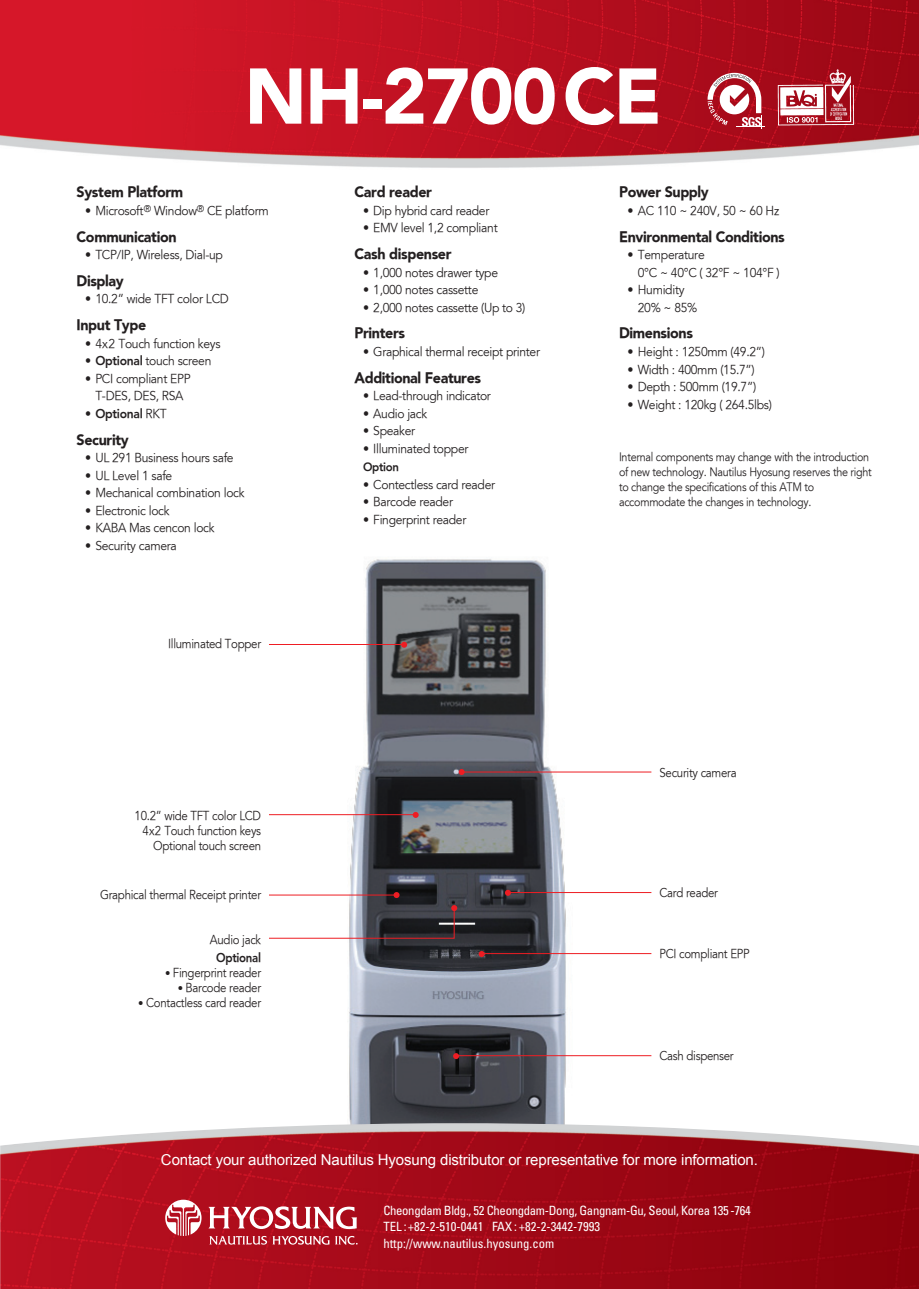
<style>
.page{position:relative;width:919px;height:1289px;background:#fff}
.page>*{position:absolute;margin:0;border:0;box-sizing:border-box;transform-origin:0 0}
.t1{font:900 78px "Avenir";letter-spacing:-.025em;color:#fff}
.t2{font:900 15px "Avenir";letter-spacing:-.025em;color:#231f20;scale:.95 1}
.t3{font:15px "Arial";letter-spacing:-.01em;color:#fff}
.t4{font:12.75px "Avenir";letter-spacing:-.025em;color:#231f20;scale:.95 1}
.t5{font:12.75px "Avenir";letter-spacing:-.025em;color:#231f20;scale:.9 1}
.t6{font:condensed 12.75px "Univers";color:#fff}
.t7{font:condensed 12.75px "Univers";letter-spacing:-.025em;color:#fff}
.t8{font:800 12.75px "Avenir";letter-spacing:-.025em;color:#231f20;scale:.95 1}
.t9{font:800 12.75px "Avenir";letter-spacing:-.025em;color:#231f20;scale:.9 1}
.t10{font:12px "Avenir";letter-spacing:-.025em;color:#231f20;scale:.9 1}
.t11{font:800 12px "Avenir";letter-spacing:-.025em;color:#231f20;scale:.95 1}
.s1{font-weight:800}
.s2{font-weight:400}
.s3{font-size:11.25px}
</style>
<div class="page">
<img style="left:315px;top:559px;width:285px;height:564px">
<img style="left:0;top:1123px;width:918px;height:165px">
<img style="left:0;top:0;width:918px;height:168px">
<hr style="left:269px;top:894px;width:127px;height:1px;background:#ee1d23">
<svg style="left:393px;top:892px;width:6px;height:6px"></svg>
<svg style="left:269px;top:905px;width:188px;height:34px"></svg>
<hr style="left:508px;top:892px;width:143px;height:1px;background:#ee1d23">
<svg style="left:505px;top:889px;width:6px;height:6px"></svg>
<hr style="left:483px;top:953px;width:168px;height:1px;background:#ee1d23">
<svg style="left:478px;top:951px;width:6px;height:6px"></svg>
<hr style="left:457px;top:1055px;width:194px;height:1px;background:#ee1d23">
<svg style="left:453px;top:1053px;width:6px;height:6px"></svg>
<svg style="left:209px;top:1235px;width:120px;height:9px"></svg>
<svg style="left:335px;top:1235px;width:22px;height:9px"></svg>
<svg style="left:209px;top:1206px;width:148px;height:23px"></svg>
<svg style="left:165px;top:1199px;width:36px;height:36px"></svg>
<svg style="left:401px;top:641px;width:6px;height:6px"></svg>
<hr style="left:269px;top:644px;width:136px;height:1px;background:#ee1d23">
<hr style="left:269px;top:814px;width:147px;height:1px;background:#ee1d23">
<svg style="left:412px;top:812px;width:6px;height:6px"></svg>
<hr style="left:463px;top:771px;width:188px;height:1px;background:#ee1d23">
<svg style="left:458px;top:769px;width:6px;height:6px"></svg>
<svg style="left:707px;top:73px;width:57px;height:56px"></svg>
<img style="left:767px;top:64px;width:92px;height:66px">
<p class="t1" style="left:244px;top:49px;width:418px">NH-2700CE</p>
<p class="t2" style="left:77px;top:183px;width:114px">System Platform</p>
<p class="t4" style="left:85px;top:203px;width:195px">• Microsoft<sup>®</sup> Window<sup>®</sup> CE platform</p>
<p class="t2" style="left:77px;top:227px;width:107px">Communication</p>
<p class="t4" style="left:85px;top:247px;width:147px">• TCP/IP, Wireless, Dial-up</p>
<p class="t2" style="left:77px;top:271px;width:51px">Display</p>
<p class="t4" style="left:85px;top:291px;width:153px">• 10.2” wide TFT color LCD</p>
<p class="t2" style="left:77px;top:316px;width:75px">Input Type</p>
<p class="t4" style="left:85px;top:336px;width:144px">• 4x2 Touch function keys</p>
<p class="t4" style="left:85px;top:353px;width:134px">• <span class="s1">Optional</span> touch screen</p>
<p class="t4" style="left:85px;top:371px;width:113px">• PCI compliant EPP</p>
<p class="t4" style="left:95px;top:388px;width:94px">T-DES, DES, RSA</p>
<p class="t8" style="left:85px;top:406px;width:87px"><span class="s2">•</span> Optional <span class="s2">RKT</span></p>
<p class="t2" style="left:77px;top:430px;width:56px">Security</p>
<p class="t4" style="left:85px;top:450px;width:158px">• UL 291 Business hours safe</p>
<p class="t4" style="left:85px;top:468px;width:93px">• UL Level 1 safe</p>
<p class="t4" style="left:85px;top:485px;width:169px">• Mechanical combination lock</p>
<p class="t4" style="left:85px;top:503px;width:90px">• Electronic lock</p>
<p class="t4" style="left:85px;top:520px;width:138px">• KABA Mas cencon lock</p>
<p class="t4" style="left:85px;top:538px;width:98px">• Security camera</p>
<p class="t5" style="left:168px;top:636px;width:105px">Illuminated Topper</p>
<p class="t5" style="left:135px;top:807px;width:142px">10.2” wide TFT color LCD</p>
<p class="t5" style="left:142px;top:822px;width:133px">4x2 Touch function keys</p>
<p class="t5" style="left:153px;top:837px;width:121px">Optional touch screen</p>
<p class="t5" style="left:100px;top:887px;width:180px">Graphical thermal Receipt printer</p>
<p class="t5" style="left:210px;top:932px;width:58px">Audio jack</p>
<p class="t9" style="left:216px;top:949px;width:51px">Optional</p>
<p class="t5" style="left:165px;top:965px;width:108px"><span class="s3">•</span> Fingerprint reader</p>
<p class="t5" style="left:178px;top:980px;width:94px"><span class="s3">•</span> Barcode reader</p>
<p class="t5" style="left:138px;top:995px;width:138px"><span class="s3">•</span> Contactless card reader</p>
<p class="t2" style="left:354px;top:183px;width:83px">Card reader</p>
<p class="t4" style="left:363px;top:203px;width:134px">• Dip hybrid card reader</p>
<p class="t4" style="left:363px;top:220px;width:143px">• EMV level 1,2 compliant</p>
<p class="t2" style="left:354px;top:245px;width:104px">Cash dispenser</p>
<p class="t4" style="left:363px;top:265px;width:144px">• 1,000 notes drawer type</p>
<p class="t4" style="left:363px;top:282px;width:123px">• 1,000 notes cassette</p>
<p class="t4" style="left:363px;top:300px;width:172px">• 2,000 notes cassette (Up to 3)</p>
<p class="t2" style="left:354px;top:324px;width:55px">Printers</p>
<p class="t4" style="left:363px;top:344px;width:188px">• Graphical thermal receipt printer</p>
<p class="t2" style="left:354px;top:368px;width:135px">Additional Features</p>
<p class="t4" style="left:363px;top:388px;width:136px">• Lead-through indicator</p>
<p class="t4" style="left:363px;top:406px;width:69px">• Audio jack</p>
<p class="t4" style="left:363px;top:423px;width:56px">• Speaker</p>
<p class="t4" style="left:363px;top:441px;width:112px">• Illuminated topper</p>
<p class="t11" style="left:363px;top:460px;width:40px">Option</p>
<p class="t4" style="left:363px;top:477px;width:141px">• Contectless card reader</p>
<p class="t4" style="left:363px;top:494px;width:96px">• Barcode reader</p>
<p class="t4" style="left:363px;top:512px;width:110px">• Fingerprint reader</p>
<p class="t2" style="left:619px;top:183px;width:96px">Power Supply</p>
<p class="t4" style="left:627px;top:203px;width:161px">• AC 110 ~ 240V, 50 ~ 60 Hz</p>
<p class="t2" style="left:619px;top:227px;width:176px">Environmental Conditions</p>
<p class="t4" style="left:627px;top:247px;width:83px">• Temperature</p>
<p class="t4" style="left:637px;top:265px;width:151px">0°C ~ 40°C ( 32°F ~ 104°F )</p>
<p class="t4" style="left:627px;top:282px;width:62px">• Humidity</p>
<p class="t4" style="left:637px;top:300px;width:64px">20% ~ 85%</p>
<p class="t2" style="left:619px;top:324px;width:79px">Dimensions</p>
<p class="t4" style="left:627px;top:344px;width:146px">• Height : 1250mm (49.2”)</p>
<p class="t4" style="left:627px;top:362px;width:135px">• Width : 400mm (15.7”)</p>
<p class="t4" style="left:627px;top:379px;width:137px">• Depth : 500mm (19.7”)</p>
<p class="t4" style="left:627px;top:397px;width:153px">• Weight : 120kg ( 264.5lbs)</p>
<p class="t10" style="left:619px;top:450px;width:279px">Internal components may change with the introduction</p>
<p class="t10" style="left:619px;top:465px;width:282px">of new technology. Nautilus Hyosung reserves the right</p>
<p class="t10" style="left:619px;top:480px;width:218px">to change the specifications of this ATM to</p>
<p class="t10" style="left:619px;top:495px;width:215px">accommodate the changes in technology.</p>
<p class="t5" style="left:659px;top:765px;width:87px">Security camera</p>
<p class="t5" style="left:659px;top:885px;width:67px">Card reader</p>
<p class="t5" style="left:659px;top:946px;width:102px">PCI compliant EPP</p>
<p class="t5" style="left:659px;top:1048px;width:84px">Cash dispenser</p>
<p class="t3" style="left:161px;top:1151px;width:598px">Contact your authorized Nautilus Hyosung distributor or representative for more information.</p>
<p class="t7" style="left:383px;top:1202px;width:369px">Cheongdam Bldg., 52 Cheongdam-Dong, Gangnam-Gu, Seoul, Korea 135 -764</p>
<p class="t6" style="left:383px;top:1218px;width:218px">TEL :+82-2-510-0441 FAX : +82-2-3442-7993</p>
<p class="t6" style="left:383px;top:1235px;width:172px">http://www.nautilus.hyosung.com</p>
</div>
